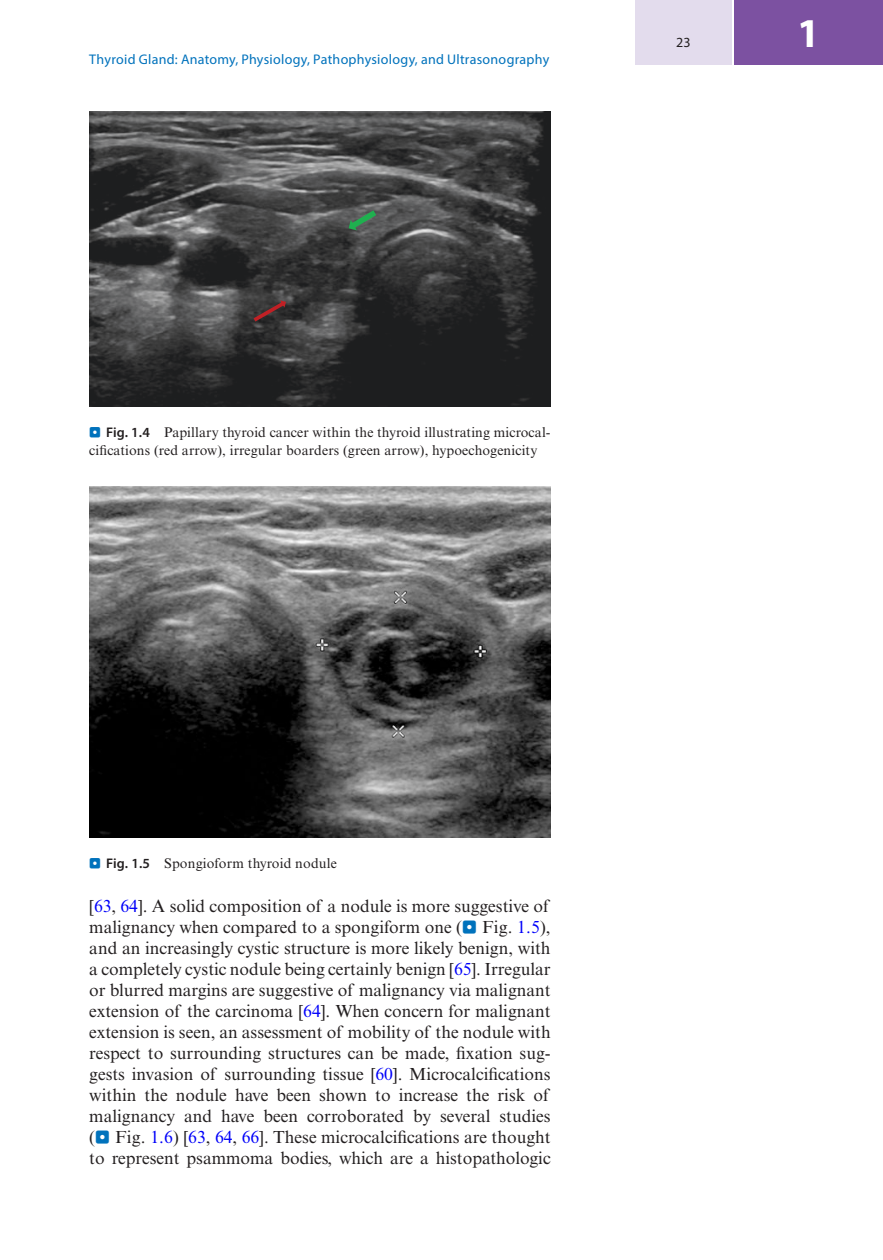
<style>
.page{position:relative;width:883px;height:1260px;background:#fff}
.page>*{position:absolute;margin:0;border:0;box-sizing:border-box;transform-origin:0 0}
.t1{font:700 41.12px "Myriad Pro";color:#fff}
.t2{font:17.5px/21px "Times New Roman MT Std";color:#231f20;text-align:justify}
.t3{font:14px/17.5px "Times New Roman MT Std";letter-spacing:.01em;color:#231f20}
.t4{font:14px "Myriad Pro";letter-spacing:.02em;color:#0072bc}
.t5{font:14px "Myriad Pro";color:#231f20}
.s1{font-family:"Blik Buttons";color:#0072bc}
.s2{font-family:"Myriad Pro";font-weight:600}
.s3{color:#0000fa}
</style>
<div class="page">
<div style="left:635px;top:0;width:97px;height:64px;background:#e3dced"></div>
<div style="left:734px;top:0;width:149px;height:64px;background:#7c51a1"></div>
<img style="left:90px;top:111px;width:460px;height:295px">
<svg style="left:252px;top:298px;width:36px;height:25px"></svg>
<svg style="left:347px;top:209px;width:31px;height:23px"></svg>
<img style="left:90px;top:487px;width:460px;height:351px">
<p class="t4" style="left:89px;top:51px;width:462px">Thyroid Gland: Anatomy, Physiology, Pathophysiology, and Ultrasonography</p>
<p class="t5" style="left:676px;top:34px;width:16px">23</p>
<h1 class="t1" style="left:797px;top:6px;width:24px">1</h1>
<p class="t3" style="left:89px;top:424px;width:463px"><span class="s1">..</span> <span class="s2">Fig. 1.4</span> Papillary thyroid cancer within the thyroid illustrating microcal&shy;cifications (red arrow), irregular boarders (green arrow), hypoechogenicity</p>
<p class="t3" style="left:89px;top:855px;width:249px"><span class="s1">..</span> <span class="s2">Fig. 1.5</span> Spongioform thyroid nodule</p>
<p class="t2" style="left:89px;top:896px;width:463px">[<span class="s3">63</span>, <span class="s3">64</span>]. A solid composition of a nodule is more suggestive of malignancy when compared to a spongiform one (<span class="s1">.</span> Fig. <span class="s3">1.5</span>), and an increasingly cystic structure is more likely benign, with a completely cystic nodule being certainly benign [<span class="s3">65</span>]. Irregular or blurred margins are suggestive of malignancy via malignant extension of the carcinoma [<span class="s3">64</span>]. When concern for malignant extension is seen, an assessment of mobility of the nodule with respect to surrounding structures can be made, fixation sug&shy;gests invasion of surrounding tissue [<span class="s3">60</span>]. Microcalcifications within the nodule have been shown to increase the risk of malignancy and have been corroborated by several studies (<span class="s1">.</span> Fig. <span class="s3">1.6</span>) [<span class="s3">63</span>, <span class="s3">64</span>, <span class="s3">66</span>]. These microcalcifications are thought to represent psammoma bodies, which are a histopathologic</p>
</div>
